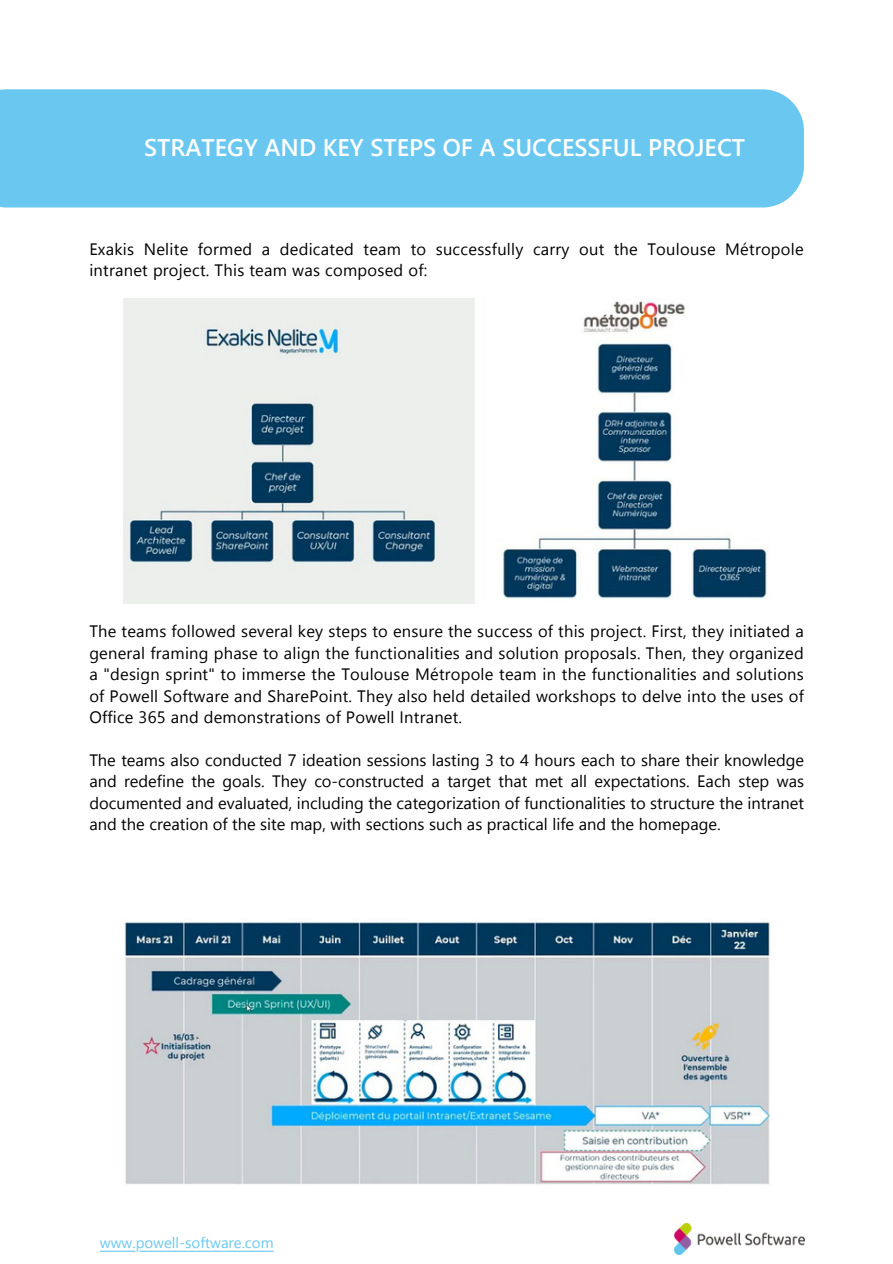
<style>
.page{position:relative;width:893px;height:1264px;background:#fff}
.page>*{position:absolute;margin:0;border:0;box-sizing:border-box;transform-origin:0 0}
.t1{font:600 24px "Segoe UI";color:#fff}
.t2{font:16.5px/21.3px "Segoe UI";letter-spacing:.015em;color:#000;text-align:justify}
.t3{font:15px "Segoe UI";color:#6ac7f0}
</style>
<div class="page">
<img style="left:674px;top:1223px;width:130px;height:30px">
<div style="left:0;top:89px;width:803px;height:118px;background:#6ac7f0"></div>
<img style="left:123px;top:299px;width:645px;height:304px">
<img style="left:123px;top:919px;width:647px;height:266px">
<svg style="left:100px;top:1250px;width:173px;height:1px"></svg>
<p class="t1" style="left:144px;top:131px;width:602px">STRATEGY AND KEY STEPS OF A SUCCESSFUL PROJECT</p>
<p class="t2" style="left:89px;top:237px;width:716px">Exakis Nelite formed a dedicated team to successfully carry out the Toulouse Métropole intranet project. This team was composed of:</p>
<p class="t2" style="left:89px;top:620px;width:716px">The teams followed several key steps to ensure the success of this project. First, they initiated a general framing phase to align the functionalities and solution proposals. Then, they organized a "design sprint" to immerse the Toulouse Métropole team in the functionalities and solutions of Powell Software and SharePoint. They also held detailed workshops to delve into the uses of Office 365 and demonstrations of Powell Intranet.</p>
<p class="t2" style="left:89px;top:748px;width:716px">The teams also conducted 7 ideation sessions lasting 3 to 4 hours each to share their knowledge and redefine the goals. They co-constructed a target that met all expectations. Each step was documented and evaluated, including the categorization of functionalities to structure the intranet and the creation of the site map, with sections such as practical life and the homepage.</p>
<p class="t3" style="left:100px;top:1232px;width:175px">www.powell-software.com</p>
</div>
